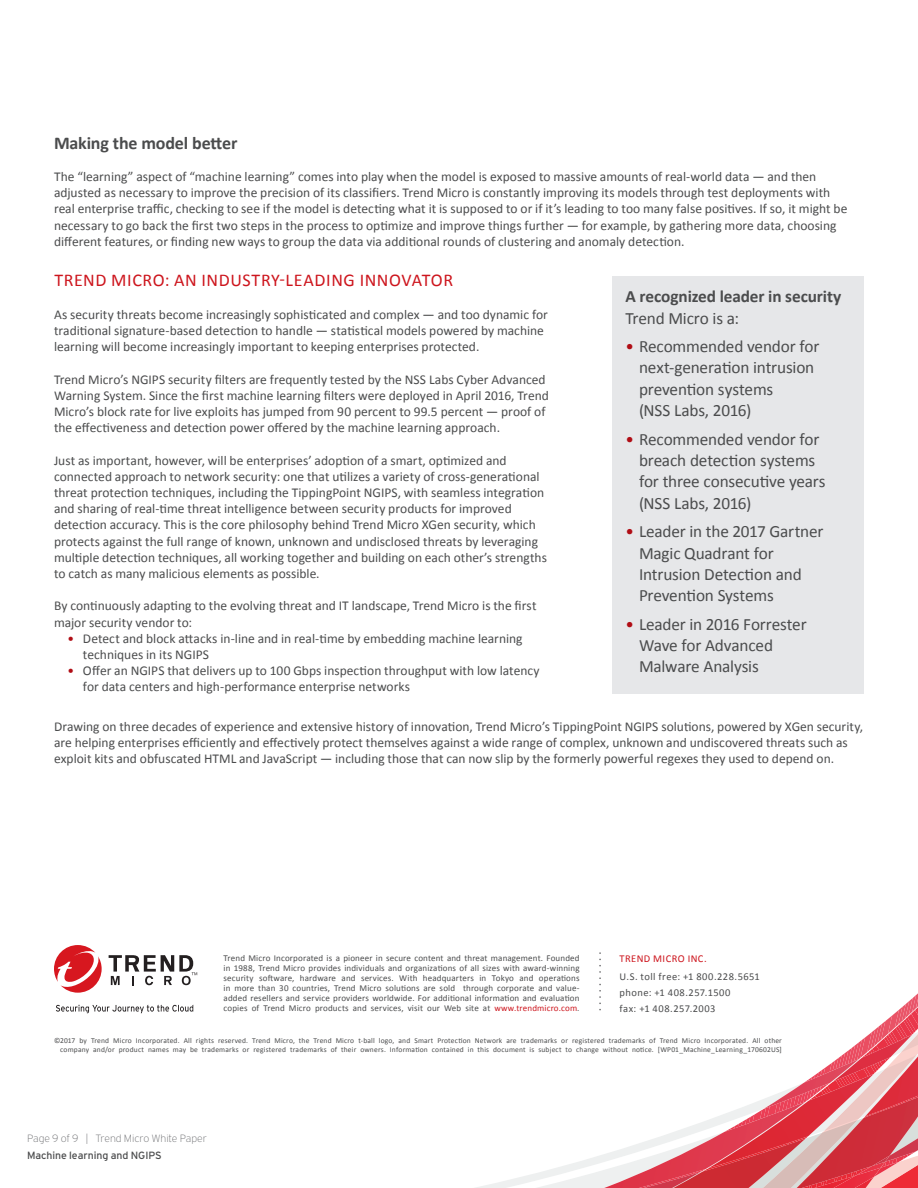
<style>
.page{position:relative;width:918px;height:1188px;background:#fff}
.page>*{position:absolute;margin:0;border:0;box-sizing:border-box;transform-origin:0 0}
.t1{font:18px "Calibri";letter-spacing:.03em;color:#cd151d}
.t2{font:700 18px "Calibri";letter-spacing:-.01em;color:#4b4c4d}
.t3{font:17.25px/21.5px "Calibri";letter-spacing:-.01em;color:#4b4c4d}
.t4{font:700 17.25px "Calibri";letter-spacing:-.005em;color:#4b4c4d}
.t5{font:13.5px/16.2px "Calibri";color:#4b4c4d}
.t6{font:10.5px/15.8px "Calibri";letter-spacing:.045em;color:#4b4c4d}
.t7{font:200 10.5px "Interstate";letter-spacing:-.01em;color:#6c6d70}
.t8{font:10.5px "Interstate";letter-spacing:-.005em;color:#4b4c4d}
.t9{font:10.5px "Calibri";letter-spacing:.04em;color:#cd151d}
.t10{font:9px/10.2px "Calibri";letter-spacing:.015em;color:#4b4c4d;text-align:justify}
.t11{font:7.5px/9px "Calibri";letter-spacing:.025em;color:#4b4c4d;text-align:right}
.s1{color:#b00d15}
.s2{color:#cd151d}
.s3{color:#57585a}
</style>
<div class="page">
<svg style="left:476px;top:953px;width:442px;height:235px"></svg>
<svg style="left:56px;top:1005px;width:137px;height:8px"></svg>
<svg style="left:109px;top:955px;width:88px;height:30px"></svg>
<svg style="left:54px;top:945px;width:48px;height:48px"></svg>
<div style="left:612px;top:276px;width:252px;height:418px;background:#e6e7e9"></div>
<h1 class="t2" style="left:54px;top:131px;width:185px">Making the model better</h1>
<p class="t5" style="left:54px;top:168px;width:795px">The “learning” aspect of “machine learning” comes into play when the model is exposed to massive amounts of real-world data — and then adjusted as necessary to improve the precision of its classifiers. Trend Micro is constantly improving its models through test deployments with real enterprise traffic, checking to see if the model is detecting what it is supposed to or if it’s leading to too many false positives. If so, it might be necessary to go back the first two steps in the process to optimize and improve things further — for example, by gathering more data, choosing different features, or finding new ways to group the data via additional rounds of clustering and anomaly detection.</p>
<h1 class="t1" style="left:54px;top:269px;width:400px">TREND MICRO: AN INDUSTRY-LEADING INNOVATOR</h1>
<p class="t5" style="left:54px;top:306px;width:495px">As security threats become increasingly sophisticated and complex — and too dynamic for traditional signature-based detection to handle — statistical models powered by machine learning will become increasingly important to keeping enterprises protected.</p>
<p class="t5" style="left:54px;top:371px;width:496px">Trend Micro’s NGIPS security filters are frequently tested by the NSS Labs Cyber Advanced Warning System. Since the first machine learning filters were deployed in April 2016, Trend Micro’s block rate for live exploits has jumped from 90 percent to 99.5 percent — proof of the effectiveness and detection power offered by the machine learning approach.</p>
<p class="t5" style="left:54px;top:452px;width:494px">Just as important, however, will be enterprises’ adoption of a smart, optimized and connected approach to network security: one that utilizes a variety of cross-generational threat protection techniques, including the TippingPoint NGIPS, with seamless integration and sharing of real-time threat intelligence between security products for improved detection accuracy. This is the core philosophy behind Trend Micro XGen security, which protects against the full range of known, unknown and undisclosed threats by leveraging multiple detection techniques, all working together and building on each other’s strengths to catch as many malicious elements as possible.</p>
<p class="t5" style="left:54px;top:598px;width:484px">By continuously adapting to the evolving threat and IT landscape, Trend Micro is the first major security vendor to:</p>
<p class="t5" style="left:83px;top:630px;width:441px;text-indent:-15px"><span class="s1">•</span> Detect and block attacks in-line and in real-time by embedding machine learning techniques in its NGIPS</p>
<p class="t5" style="left:83px;top:663px;width:458px;text-indent:-15px"><span class="s1">•</span> Offer an NGIPS that delivers up to 100 Gbps inspection throughput with low latency for data centers and high-performance enterprise networks</p>
<p class="t4" style="left:626px;top:286px;width:217px">A recognized leader in security</p>
<p class="t3" style="left:626px;top:307px;width:115px">Trend Micro is a:</p>
<p class="t3" style="left:639px;top:336px;width:182px;text-indent:-14px"><span class="s1">•</span> Recommended vendor for next-generation intrusion prevention systems<br>(NSS Labs, 2016)</p>
<p class="t3" style="left:639px;top:428px;width:188px;text-indent:-14px"><span class="s1">•</span> Recommended vendor for breach detection systems for three consecutive years (NSS Labs, 2016)</p>
<p class="t3" style="left:639px;top:521px;width:186px;text-indent:-14px"><span class="s1">•</span> Leader in the 2017 Gartner<br>Magic Quadrant for<br>Intrusion Detection and<br>Prevention Systems</p>
<p class="t3" style="left:639px;top:613px;width:169px;text-indent:-14px"><span class="s1">•</span> Leader in 2016 Forrester<br>Wave for Advanced<br>Malware Analysis</p>
<p class="t5" style="left:54px;top:718px;width:811px">Drawing on three decades of experience and extensive history of innovation, Trend Micro’s TippingPoint NGIPS solutions, powered by XGen security, are helping enterprises efficiently and effectively protect themselves against a wide range of complex, unknown and undiscovered threats such as exploit kits and obfuscated HTML and JavaScript — including those that can now slip by the formerly powerful regexes they used to depend on.</p>
<p class="t10" style="left:224px;top:952px;width:358px">Trend Micro Incorporated is a pioneer in secure content and threat management. Founded in 1988, Trend Micro provides individuals and organizations of all sizes with award-winning security software, hardware and services. With headquarters in Tokyo and operations in more than 30 countries, Trend Micro solutions are sold through corporate and value&shy;added resellers and service providers worldwide. For additional information and evaluation copies of Trend Micro products and services, visit our Web site at <span class="s2">www.trendmicro.com</span><span class="s3">.</span></p>
<p class="t9" style="left:620px;top:952px;width:89px">TREND MICRO INC.</p>
<p class="t6" style="left:620px;top:969px;width:142px">U.S. toll free: +1 800.228.5651 phone: +1 408.257.1500<br>fax: +1 408.257.2003</p>
<p class="t11" style="left:54px;top:1036px;width:729px">©2017 by Trend Micro Incorporated. All rights reserved. Trend Micro, the Trend Micro t-ball logo, and Smart Protection Network are trademarks or registered trademarks of Trend Micro Incorporated. All other company and/or product names may be trademarks or registered trademarks of their owners. Information contained in this document is subject to change without notice. [WP01_Machine_Learning_170602US]</p>
<p class="t7" style="left:27px;top:1132px;width:181px">Page 9 of 9 | Trend Micro White Paper</p>
<p class="t8" style="left:27px;top:1149px;width:136px">Machine learning and NGIPS</p>
</div>
